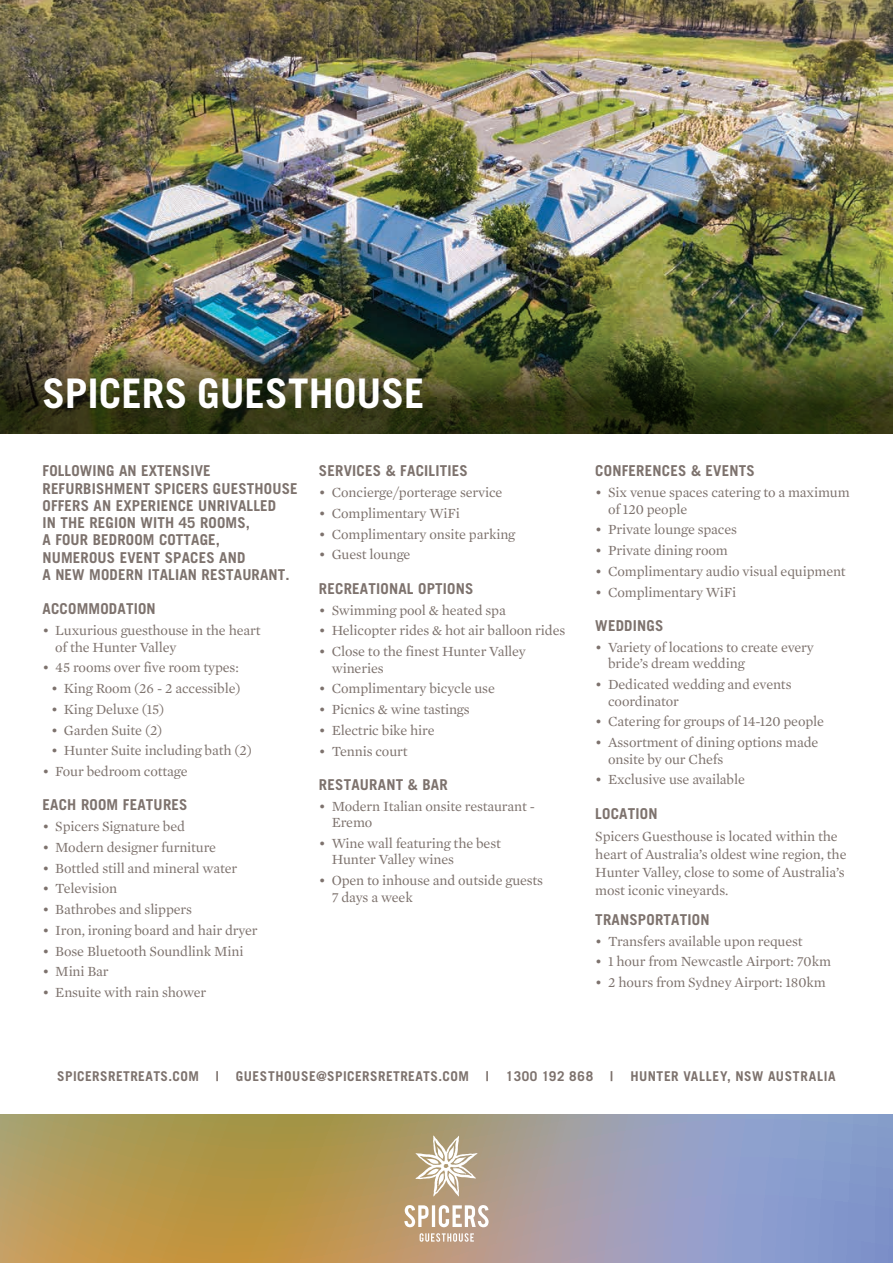
<style>
.page{position:relative;width:893px;height:1263px;background:#fff}
.page>*{position:absolute;margin:0;border:0;box-sizing:border-box;transform-origin:0 0}
.t1{font:700 40.8px "Trade Gothic LT Std";color:#fff}
.t2{font:700 15px/17.2px "Trade Gothic LT Std";letter-spacing:.01em;color:#7d726d}
.t3{font:14.25px/16.5px "Mercury Text G1 Roman";letter-spacing:-.01em;color:#7d726d}
.t4{font:700 13.5px "Trade Gothic LT Std";letter-spacing:.03em;color:#7d726d}
.t5{font:700 13.5px "Trade Gothic LT Std";letter-spacing:.05em;color:#7d726d}
</style>
<div class="page">
<svg style="left:0;top:1114px;width:893px;height:149px;background:#a69a85"></svg>
<img style="left:0;top:0;width:893px;height:290px">
<svg style="left:404px;top:1135px;width:85px;height:107px"></svg>
<img style="left:0;top:290px;width:893px;height:144px">
<h1 class="t1" style="left:43px;top:368px;width:383px">SPICERS GUESTHOUSE</h1>
<p class="t2" style="left:43px;top:462px;width:257px">FOLLOWING AN EXTENSIVE<br>REFURBISHMENT SPICERS GUESTHOUSE<br>OFFERS AN EXPERIENCE UNRIVALLED<br>IN THE REGION WITH 45 ROOMS,<br>A FOUR BEDROOM COTTAGE,<br>NUMEROUS EVENT SPACES AND<br>A NEW MODERN ITALIAN RESTAURANT.</p>
<p class="t2" style="left:43px;top:600px;width:115px">ACCOMMODATION</p>
<p class="t3" style="left:55px;top:622px;width:207px;text-indent:-13px">• Luxurious guesthouse in the heart of the Hunter Valley</p>
<p class="t3" style="left:43px;top:659px;width:198px">• 45 rooms over five room types:</p>
<p class="t3" style="left:51px;top:680px;width:191px">• King Room (26 - 2 accessible)</p>
<p class="t3" style="left:51px;top:701px;width:115px">• King Deluxe (15)</p>
<p class="t3" style="left:51px;top:721px;width:113px">• Garden Suite (2)</p>
<p class="t3" style="left:51px;top:742px;width:202px">• Hunter Suite including bath (2)</p>
<p class="t3" style="left:43px;top:763px;width:147px">• Four bedroom cottage</p>
<p class="t2" style="left:43px;top:796px;width:147px">EACH ROOM FEATURES</p>
<p class="t3" style="left:43px;top:818px;width:144px">• Spicers Signature bed</p>
<p class="t3" style="left:43px;top:839px;width:175px">• Modern designer furniture</p>
<p class="t3" style="left:43px;top:860px;width:196px">• Bottled still and mineral water</p>
<p class="t3" style="left:43px;top:880px;width:76px">• Television</p>
<p class="t3" style="left:43px;top:901px;width:151px">• Bathrobes and slippers</p>
<p class="t3" style="left:43px;top:922px;width:217px">• Iron, ironing board and hair dryer</p>
<p class="t3" style="left:43px;top:943px;width:203px">• Bose Bluetooth Soundlink Mini</p>
<p class="t3" style="left:43px;top:963px;width:68px">• Mini Bar</p>
<p class="t3" style="left:43px;top:984px;width:165px">• Ensuite with rain shower</p>
<p class="t2" style="left:319px;top:462px;width:150px">SERVICES &amp; FACILITIES</p>
<p class="t3" style="left:319px;top:484px;width:185px">• Concierge/porterage service</p>
<p class="t3" style="left:319px;top:505px;width:142px">• Complimentary WiFi</p>
<p class="t3" style="left:319px;top:526px;width:198px">• Complimentary onsite parking</p>
<p class="t3" style="left:319px;top:546px;width:93px">• Guest lounge</p>
<p class="t2" style="left:319px;top:579px;width:156px">RECREATIONAL OPTIONS</p>
<p class="t3" style="left:319px;top:602px;width:188px">• Swimming pool &amp; heated spa</p>
<p class="t3" style="left:319px;top:622px;width:248px">• Helicopter rides &amp; hot air balloon rides</p>
<p class="t3" style="left:332px;top:643px;width:196px;text-indent:-13px">• Close to the finest Hunter Valley wineries</p>
<p class="t3" style="left:319px;top:680px;width:177px">• Complimentary bicycle use</p>
<p class="t3" style="left:319px;top:701px;width:152px">• Picnics &amp; wine tastings</p>
<p class="t3" style="left:319px;top:722px;width:117px">• Electric bike hire</p>
<p class="t3" style="left:319px;top:742px;width:90px">• Tennis court</p>
<p class="t2" style="left:319px;top:776px;width:130px">RESTAURANT &amp; BAR</p>
<p class="t3" style="left:332px;top:798px;width:205px;text-indent:-13px">• Modern Italian onsite restaurant -<br>Eremo</p>
<p class="t3" style="left:332px;top:835px;width:171px;text-indent:-13px">• Wine wall featuring the best<br>Hunter Valley wines</p>
<p class="t3" style="left:332px;top:872px;width:213px;text-indent:-13px">• Open to inhouse and outside guests<br>7 days a week</p>
<p class="t2" style="left:595px;top:462px;width:161px">CONFERENCES &amp; EVENTS</p>
<p class="t3" style="left:608px;top:484px;width:243px;text-indent:-13px">• Six venue spaces catering to a maximum of 120 people</p>
<p class="t3" style="left:595px;top:521px;width:143px">• Private lounge spaces</p>
<p class="t3" style="left:595px;top:542px;width:134px">• Private dining room</p>
<p class="t3" style="left:595px;top:563px;width:252px">• Complimentary audio visual equipment</p>
<p class="t3" style="left:595px;top:584px;width:142px">• Complimentary WiFi</p>
<p class="t2" style="left:595px;top:617px;width:70px">WEDDINGS</p>
<p class="t3" style="left:608px;top:639px;width:207px;text-indent:-13px">• Variety of locations to create every bride’s dream wedding</p>
<p class="t3" style="left:608px;top:676px;width:185px;text-indent:-13px">• Dedicated wedding and events coordinator</p>
<p class="t3" style="left:595px;top:713px;width:230px">• Catering for groups of 14-120 people</p>
<p class="t3" style="left:608px;top:734px;width:212px;text-indent:-13px">• Assortment of dining options made onsite by our Chefs</p>
<p class="t3" style="left:595px;top:771px;width:151px">• Exclusive use available</p>
<p class="t2" style="left:595px;top:804px;width:64px">LOCATION</p>
<p class="t3" style="left:595px;top:827px;width:253px;line-height:18px">Spicers Guesthouse is located within the heart of Australia’s oldest wine region, the Hunter Valley, close to some of Australia’s most iconic vineyards.</p>
<p class="t2" style="left:595px;top:911px;width:116px">TRANSPORTATION</p>
<p class="t3" style="left:595px;top:933px;width:209px">• Transfers available upon request</p>
<p class="t3" style="left:595px;top:953px;width:237px">• 1 hour from Newcastle Airport: 70km</p>
<p class="t3" style="left:595px;top:974px;width:232px">• 2 hours from Sydney Airport: 180km</p>
<p class="t4" style="left:57px;top:1068px;width:143px">SPICERSRETREATS.COM</p>
<p class="t4" style="left:216px;top:1068px;width:4px">|</p>
<p class="t4" style="left:236px;top:1068px;width:234px">GUESTHOUSE@SPICERSRETREATS.COM</p>
<p class="t4" style="left:486px;top:1068px;width:4px">|</p>
<p class="t4" style="left:506px;top:1068px;width:89px">1300 192 868</p>
<p class="t4" style="left:610px;top:1068px;width:4px">|</p>
<p class="t5" style="left:630px;top:1068px;width:207px">HUNTER VALLEY, NSW AUSTRALIA</p>
</div>
